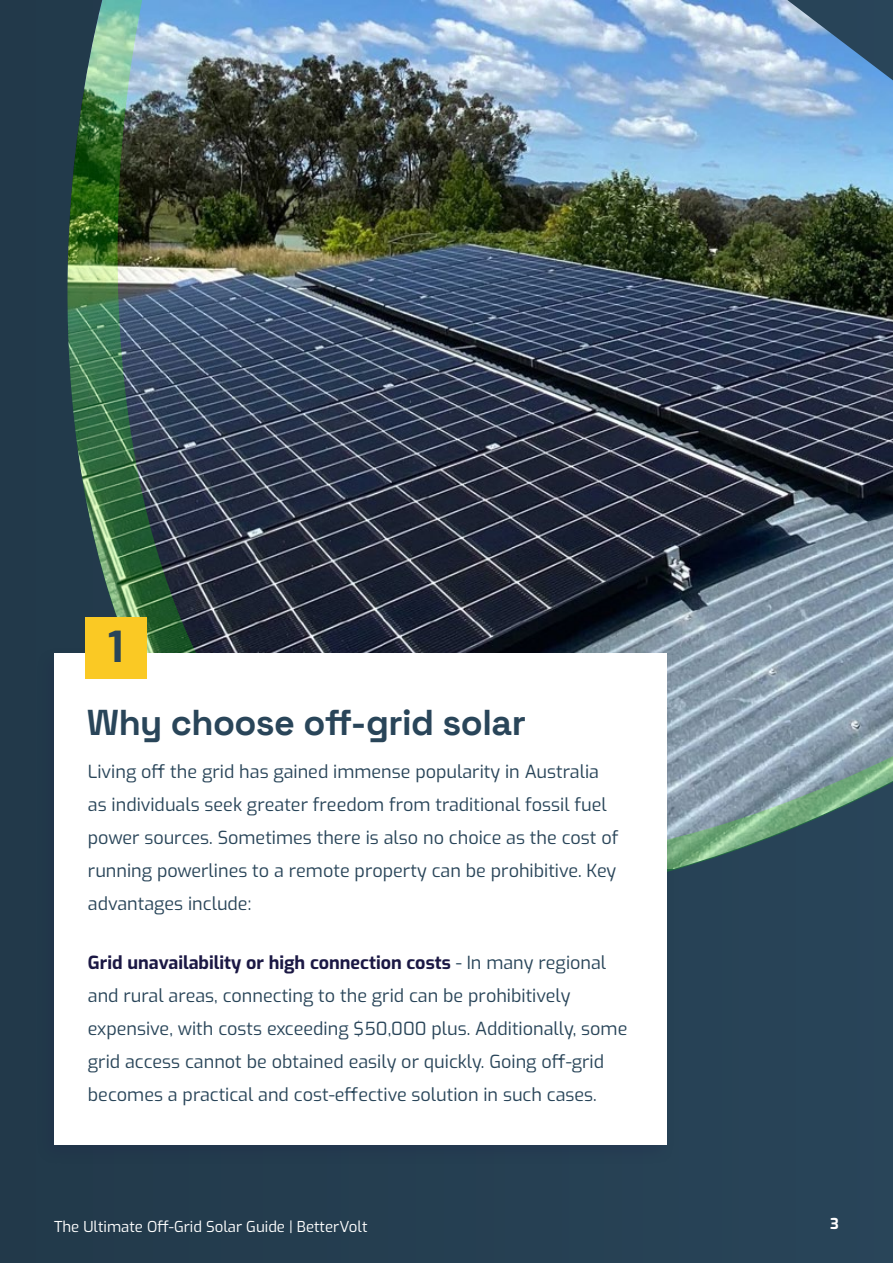
<style>
.page{position:relative;width:893px;height:1263px;background:#253f52}
.page>*{position:absolute;margin:0;border:0;box-sizing:border-box;transform-origin:0 0}
.t1{font:700 42px "Exo";color:#294559}
.t2{font:700 36px "Space Grotesk";letter-spacing:-.015em;color:#294559}
.t3{font:18px/33px "Exo";color:#294559}
.t4{font:15px "Exo";color:#fff}
.t5{font:700 15px "Exo";color:#fff}
.s1{font-weight:700;color:#1b1844}
</style>
<div class="page">
<img style="left:67px;top:0;width:826px;height:870px">
<div style="left:36px;top:647px;width:640px;height:519px;background:#1b1844;opacity:.2"></div>
<div style="left:54px;top:653px;width:612px;height:492px;background:#fff"></div>
<div style="left:85px;top:617px;width:62px;height:62px;background:#fac924"></div>
<h1 class="t1" style="left:108px;top:616px;width:17px">1</h1>
<h2 class="t2" style="left:87px;top:696px;width:441px">Why choose off-grid solar</h2>
<p class="t3" style="left:88px;top:754px;width:532px">Living off the grid has gained immense popularity in Australia as individuals seek greater freedom from traditional fossil fuel power sources. Sometimes there is also no choice as the cost of running powerlines to a remote property can be prohibitive. Key advantages include:</p>
<p class="t3" style="left:88px;top:945px;width:541px"><span class="s1">Grid unavailability or high connection costs</span> - In many regional and rural areas, connecting to the grid can be prohibitively expensive, with costs exceeding $50,000 plus. Additionally, some grid access cannot be obtained easily or quickly. Going off-grid becomes a practical and cost-effective solution in such cases.</p>
<p class="t4" style="left:54px;top:1215px;width:315px">The Ultimate Off-Grid Solar Guide | BetterVolt</p>
<p class="t5" style="left:830px;top:1212px;width:10px">3</p>
</div>
